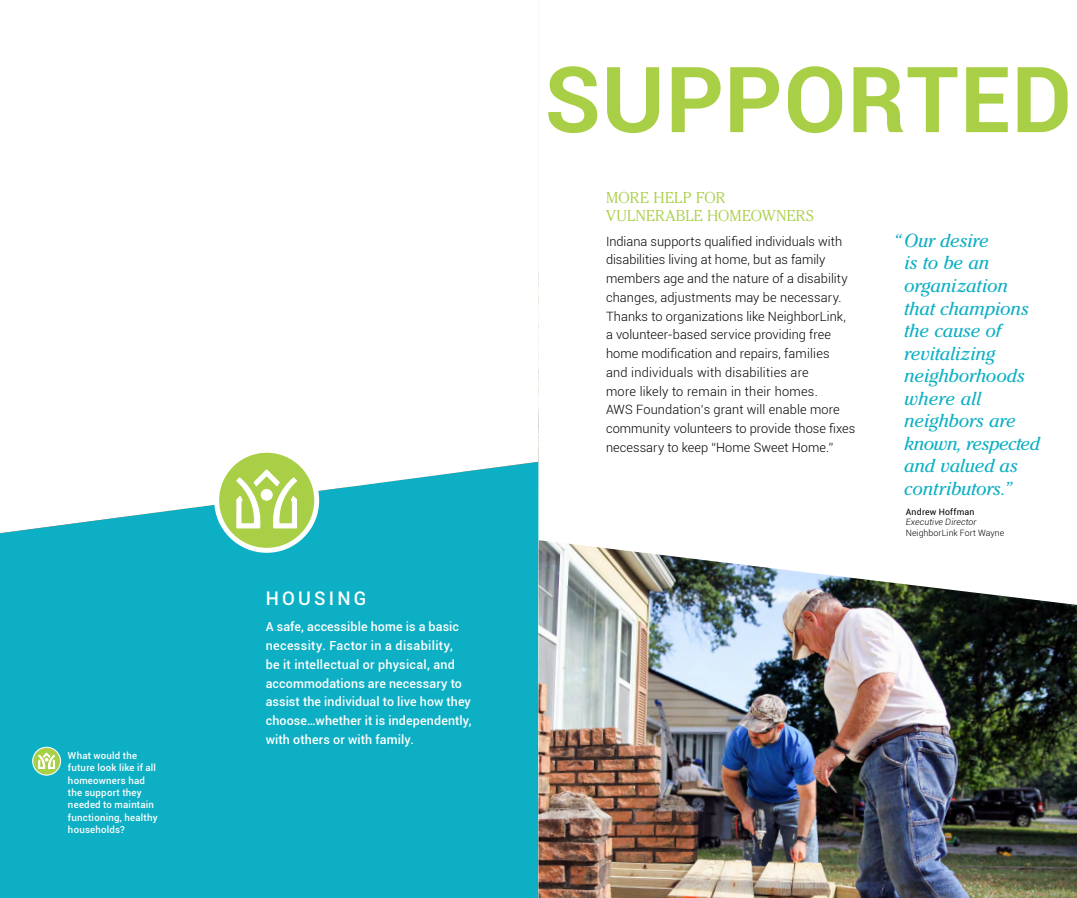
<style>
.page{position:relative;width:1077px;height:898px;background:#fff}
.page>*{position:absolute;margin:0;border:0;box-sizing:border-box;transform-origin:0 0}
.t1{font:700 91.25px "Roboto";letter-spacing:.01em;color:#a8cf45}
.t2{font:italic 18.75px/22.5px "Cheltenham";letter-spacing:-.01em;color:#0cafc3}
.t3{font:500 18.75px "Roboto";letter-spacing:.17em;color:#fff}
.t4{font:300 15.62px/18.8px "Cheltenham";letter-spacing:.015em;color:#a8cf45}
.t5{font:300 12.75px/18.8px "Roboto";letter-spacing:.005em;color:#000}
.t6{font:500 12.5px/18.8px "Roboto";letter-spacing:.01em;color:#fff}
.t7{font:500 9.62px/12.4px "Roboto";letter-spacing:.025em;color:#fff}
.t8{font:300 8.75px "Roboto";letter-spacing:.01em;color:#000}
.t9{font:italic 300 8.75px "Roboto";letter-spacing:.01em;color:#000}
.t10{font:8.75px "Roboto";letter-spacing:.025em;color:#000}
</style>
<div class="page">
<div style="left:0;top:533px;width:538px;height:365px;background:#0cafc3"></div>
<svg style="left:2px;top:461px;width:536px;height:72px"></svg>
<img style="left:538px;top:540px;width:539px;height:358px">
<svg style="left:214px;top:448px;width:105px;height:105px;fill:#a8cf45"></svg>
<svg style="left:235px;top:468px;width:63px;height:61px"></svg>
<svg style="left:33px;top:747px;width:27px;height:28px"></svg>
<div style="left:32px;top:746px;width:29px;height:29px;border:1px solid #fff;border-radius:50%"></div>
<svg style="left:38px;top:752px;width:17px;height:29px"></svg>
<p class="t7" style="left:68px;top:749px;width:91px">What would the future look like if all homeowners had the support they needed to maintain functioning, healthy households?</p>
<p class="t3" style="left:266px;top:585px;width:102px">HOUSING</p>
<p class="t6" style="left:266px;top:617px;width:207px">A safe, accessible home is a basic necessity. Factor in a disability,<br>be it intellectual or physical, and accommodations are necessary to assist the individual to live how they choose…whether it is independently, with others or with family.</p>
<h1 class="t1" style="left:544px;top:35px;width:529px">SUPPORTED</h1>
<p class="t4" style="left:606px;top:188px;width:209px">MORE HELP FOR<br>VULNERABLE HOMEOWNERS</p>
<p class="t5" style="left:606px;top:231px;width:238px">Indiana supports qualified individuals with</p>
<p class="t2" style="left:893px;top:229px;width:97px">“ Our desire</p>
<p class="t5" style="left:606px;top:250px;width:221px">disabilities living at home, but as family</p>
<p class="t2" style="left:904px;top:251px;width:86px">is to be an</p>
<p class="t5" style="left:606px;top:269px;width:243px">members age and the nature of a disability</p>
<p class="t2" style="left:904px;top:274px;width:105px">organization</p>
<p class="t5" style="left:606px;top:287px;width:237px">changes, adjustments may be necessary.</p>
<p class="t2" style="left:904px;top:296px;width:126px">that champions</p>
<p class="t5" style="left:606px;top:306px;width:241px">Thanks to organizations like NeighborLink,</p>
<p class="t5" style="left:606px;top:325px;width:226px">a volunteer-based service providing free</p>
<p class="t2" style="left:904px;top:319px;width:101px">the cause of</p>
<p class="t5" style="left:606px;top:344px;width:225px">home modification and repairs, families</p>
<p class="t2" style="left:904px;top:341px;width:92px">revitalizing</p>
<p class="t5" style="left:606px;top:362px;width:204px">and individuals with disabilities are</p>
<p class="t2" style="left:904px;top:364px;width:122px">neighborhoods</p>
<p class="t5" style="left:606px;top:381px;width:213px">more likely to remain in their homes.</p>
<p class="t2" style="left:904px;top:386px;width:79px">where all</p>
<p class="t5" style="left:606px;top:400px;width:235px">AWS Foundation’s grant will enable more</p>
<p class="t2" style="left:904px;top:409px;width:113px">neighbors are</p>
<p class="t5" style="left:606px;top:419px;width:251px">community volunteers to provide those fixes necessary to keep “Home Sweet Home.”</p>
<p class="t2" style="left:904px;top:431px;width:137px">known, respected and valued as contributors.”</p>
<p class="t10" style="left:906px;top:505px;width:70px">Andrew Hoffman</p>
<p class="t9" style="left:906px;top:516px;width:72px">Executive Director</p>
<p class="t8" style="left:906px;top:527px;width:100px">NeighborLink Fort Wayne</p>
</div>
